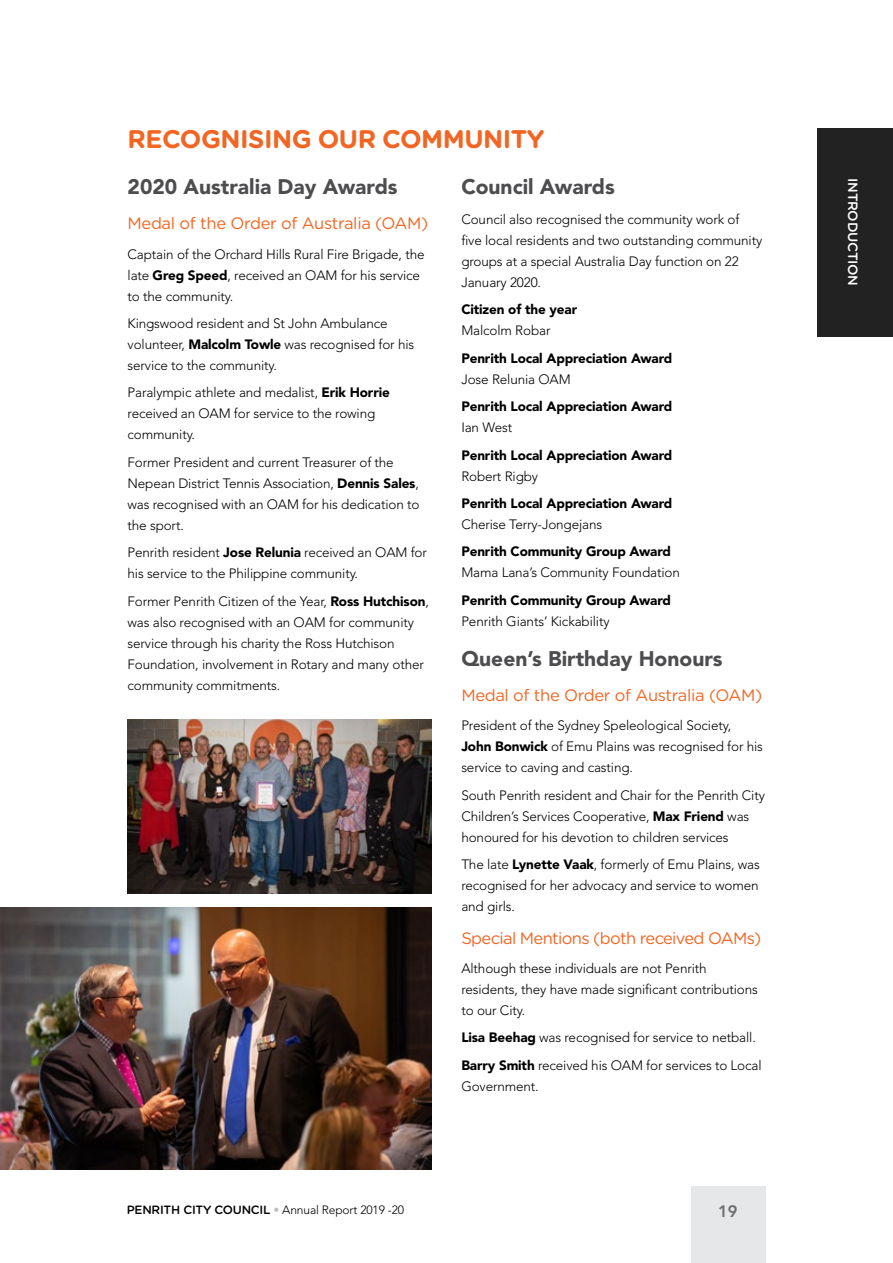
<style>
.page{position:relative;width:893px;height:1263px;background:#fff}
.page>*{position:absolute;margin:0;border:0;box-sizing:border-box;transform-origin:0 0}
.H3{font:700 25.5px "Gotham Rounded";letter-spacing:-.02em;color:#f26522}
.H4_Larger{font:900 21px "Avenir LT Std";color:#4d4d4f}
.H5{font:16.5px "Gotham Rounded";letter-spacing:-.03em;color:#f26522}
.t1{font:800 16.5px "Avenir LT Std";color:#6d6e71}
.Body_9pt{font:300 13.5px/21px "Avenir LT Std";letter-spacing:-.01em;color:#000}
.Body_9pt-2{font:900 13.5px/21px "Avenir LT Std";letter-spacing:-.01em;color:#000}
.t2{font:500 13.5px "Gotham Rounded";letter-spacing:-.02em;color:#fff}
.t3{font:300 12px "Avenir LT Std";letter-spacing:-.01em;color:#000}
.s1{font-weight:900}
.s2{font-weight:300}
.s3{font-family:"Gotham Rounded";font-weight:500}
.s4{color:#bcbec0}
</style>
<div class="page">
<img style="left:128px;top:719px;width:304px;height:174px">
<img style="left:0;top:908px;width:432px;height:261px">
<div style="left:691px;top:1186px;width:74px;height:77px;background:#e6e7e8"></div>
<div style="left:817px;top:128px;width:76px;height:208px;background:#222223"></div>
<p class="H3" style="left:128px;top:120px;width:418px">RECOGNISING OUR COMMUNITY</p>
<h4 class="H4_Larger" style="left:128px;top:174px;width:272px">2020 Australia Day Awards</h4>
<h4 class="H5" style="left:128px;top:212px;width:302px">Medal of the Order of Australia (OAM)</h4>
<p class="Body_9pt" style="left:128px;top:243px;width:298px">Captain of the Orchard Hills Rural Fire Brigade, the late <span class="s1">Greg Speed</span>, received an OAM for his service to the community.</p>
<p class="Body_9pt" style="left:128px;top:313px;width:288px">Kingswood resident and St John Ambulance volunteer, <span class="s1">Malcolm Towle</span> was recognised for his service to the community.</p>
<p class="Body_9pt" style="left:128px;top:382px;width:264px">Paralympic athlete and medalist, <span class="s1">Erik Horrie </span>received an OAM for service to the rowing community.</p>
<p class="Body_9pt" style="left:128px;top:452px;width:294px">Former President and current Treasurer of the Nepean District Tennis Association, <span class="s1">Dennis Sales</span>, was recognised with an OAM for his dedication to the sport.</p>
<p class="Body_9pt" style="left:128px;top:542px;width:301px">Penrith resident <span class="s1">Jose Relunia</span> received an OAM for his service to the Philippine community.</p>
<p class="Body_9pt" style="left:128px;top:590px;width:303px">Former Penrith Citizen of the Year, <span class="s1">Ross Hutchison</span>, was also recognised with an OAM for community service through his charity the Ross Hutchison Foundation, involvement in Rotary and many other community commitments.</p>
<h4 class="H4_Larger" style="left:461px;top:174px;width:155px">Council Awards</h4>
<p class="Body_9pt" style="left:461px;top:209px;width:302px">Council also recognised the community work of five local residents and two outstanding community groups at a special Australia Day function on 22<br>January 2020.</p>
<p class="Body_9pt-2" style="left:461px;top:299px;width:117px">Citizen of the year<br><span class="s2">Malcolm Robar</span></p>
<p class="Body_9pt-2" style="left:461px;top:347px;width:212px">Penrith Local Appreciation Award<br><span class="s2">Jose Relunia OAM</span></p>
<p class="Body_9pt-2" style="left:461px;top:396px;width:212px">Penrith Local Appreciation Award<br><span class="s2">Ian West</span></p>
<p class="Body_9pt-2" style="left:461px;top:444px;width:212px">Penrith Local Appreciation Award<br><span class="s2">Robert Rigby</span></p>
<p class="Body_9pt-2" style="left:461px;top:493px;width:212px">Penrith Local Appreciation Award<br><span class="s2">Cherise Terry-Jongejans</span></p>
<p class="Body_9pt" style="left:461px;top:541px;width:220px"><span class="s1">Penrith Community Group Award<br></span>Mama Lana’s Community Foundation</p>
<p class="Body_9pt-2" style="left:461px;top:589px;width:211px">Penrith Community Group Award<br><span class="s2">Penrith Giants’ Kickability</span></p>
<h4 class="H4_Larger" style="left:461px;top:646px;width:263px">Queen’s Birthday Honours</h4>
<h4 class="H5" style="left:461px;top:683px;width:302px">Medal of the Order of Australia (OAM)</h4>
<p class="Body_9pt" style="left:461px;top:715px;width:303px">President of the Sydney Speleological Society,<br><span class="s1">John Bonwick</span> of Emu Plains was recognised for his service to caving and casting.</p>
<p class="Body_9pt" style="left:461px;top:784px;width:305px">South Penrith resident and Chair for the Penrith City<br>Children’s Services Cooperative, <span class="s1">Max Friend</span> was honoured for his devotion to children services</p>
<p class="Body_9pt" style="left:461px;top:854px;width:300px;text-align:justify">The late <span class="s1">Lynette Vaak</span>, formerly of Emu Plains, was recognised for her advocacy and service to women and girls.</p>
<h4 class="H5" style="left:461px;top:926px;width:301px">Special Mentions (both received OAMs)</h4>
<p class="Body_9pt" style="left:461px;top:958px;width:298px">Although these individuals are not Penrith residents, they have made significant contributions to our City.</p>
<p class="Body_9pt" style="left:461px;top:1027px;width:296px"><span class="s1">Lisa Beehag</span> was recognised for service to netball.</p>
<p class="Body_9pt" style="left:461px;top:1055px;width:302px"><span class="s1">Barry Smith</span> received his OAM for services to Local<br>Government.</p>
<p class="t3" style="left:127px;top:1203px;width:279px"><span class="s3">PENRITH CITY COUNCIL</span> <span class="s4">•</span> Annual Report 2019 -20</p>
<p class="t1" style="left:718px;top:1201px;width:21px">19</p>
<p class="t2" style="left:862px;top:178px;width:109px;rotate:90deg">INTRODUCTION</p>
</div>
